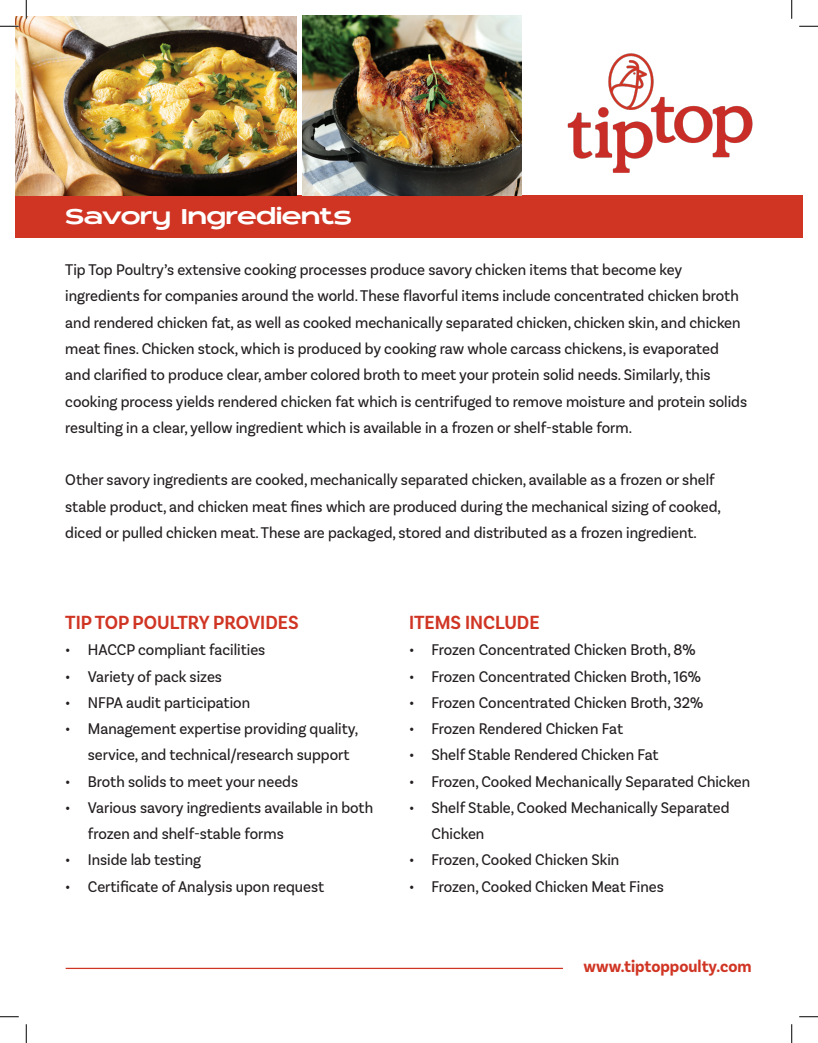
<style>
.page{position:relative;width:818px;height:1043px;background:#fff}
.page>*{position:absolute;margin:0;border:0;box-sizing:border-box;transform-origin:0 0}
.t1{font:21.25px "Farmer's Co op Medium";color:#fff}
.t2{font:600 20px "Basic Sans Narrow";color:#d03524}
.t3{font:700 17.5px "Basic Sans Narrow";color:#d03524}
.t4{font:16.25px/26.2px "Basic Sans Narrow";color:#231f20}
</style>
<div class="page">
<img style="left:567px;top:53px;width:186px;height:120px">
<div style="left:15px;top:195px;width:787px;height:43px;background:#d03524"></div>
<hr style="left:66px;top:967px;width:497px;height:2px;background:#d03524">
<img style="left:15px;top:16px;width:281px;height:179px">
<img style="left:303px;top:15px;width:218px;height:180px">
<svg style="left:0;top:25px;width:19px;height:2px"></svg>
<svg style="left:799px;top:25px;width:19px;height:2px"></svg>
<svg style="left:0;top:1016px;width:19px;height:1px"></svg>
<svg style="left:799px;top:1016px;width:19px;height:1px"></svg>
<svg style="left:25px;top:0;width:2px;height:19px"></svg>
<svg style="left:25px;top:1024px;width:2px;height:18px"></svg>
<svg style="left:791px;top:0;width:1px;height:19px"></svg>
<svg style="left:791px;top:1024px;width:1px;height:18px"></svg>
<p class="t1" style="left:66px;top:201px;width:288px">Savory Ingredients</p>
<p class="t4" style="left:65px;top:257px;width:683px">Tip Top Poultry’s extensive cooking processes produce savory chicken items that become key ingredients for companies around the world. These flavorful items include concentrated chicken broth and rendered chicken fat, as well as cooked mechanically separated chicken, chicken skin, and chicken meat fines. Chicken stock, which is produced by cooking raw whole carcass chickens, is evaporated and clarified to produce clear, amber colored broth to meet your protein solid needs. Similarly, this cooking process yields rendered chicken fat which is centrifuged to remove moisture and protein solids resulting in a clear, yellow ingredient which is available in a frozen or shelf-stable form.</p>
<p class="t4" style="left:65px;top:467px;width:657px">Other savory ingredients are cooked, mechanically separated chicken, available as a frozen or shelf stable product, and chicken meat fines which are produced during the mechanical sizing of cooked, diced or pulled chicken meat. These are packaged, stored and distributed as a frozen ingredient.</p>
<p class="t2" style="left:65px;top:611px;width:235px">TIP TOP POULTRY PROVIDES</p>
<p class="t4" style="left:65px;top:637px;width:201px">• HACCP compliant facilities</p>
<p class="t4" style="left:65px;top:663px;width:158px">• Variety of pack sizes</p>
<p class="t4" style="left:65px;top:689px;width:186px">• NFPA audit participation</p>
<p class="t4" style="left:88px;top:716px;width:272px;text-indent:-22px">• Management expertise providing quality, service, and technical/research support</p>
<p class="t4" style="left:65px;top:768px;width:234px">• Broth solids to meet your needs</p>
<p class="t4" style="left:88px;top:794px;width:287px;text-indent:-22px">• Various savory ingredients available in both frozen and shelf-stable forms</p>
<p class="t4" style="left:65px;top:847px;width:137px">• Inside lab testing</p>
<p class="t4" style="left:65px;top:873px;width:260px">• Certificate of Analysis upon request</p>
<p class="t2" style="left:409px;top:611px;width:132px">ITEMS INCLUDE</p>
<p class="t4" style="left:409px;top:637px;width:288px">• Frozen Concentrated Chicken Broth, 8%</p>
<p class="t4" style="left:409px;top:663px;width:293px">• Frozen Concentrated Chicken Broth, 16%</p>
<p class="t4" style="left:409px;top:689px;width:296px">• Frozen Concentrated Chicken Broth, 32%</p>
<p class="t4" style="left:409px;top:716px;width:216px">• Frozen Rendered Chicken Fat</p>
<p class="t4" style="left:409px;top:742px;width:251px">• Shelf Stable Rendered Chicken Fat</p>
<p class="t4" style="left:409px;top:768px;width:343px">• Frozen, Cooked Mechanically Separated Chicken</p>
<p class="t4" style="left:431px;top:794px;width:299px;text-indent:-22px">• Shelf Stable, Cooked Mechanically Separated<br>Chicken</p>
<p class="t4" style="left:409px;top:847px;width:212px">• Frozen, Cooked Chicken Skin</p>
<p class="t4" style="left:409px;top:873px;width:256px">• Frozen, Cooked Chicken Meat Fines</p>
<p class="t3" style="left:583px;top:957px;width:170px">www.tiptoppoulty.com</p>
</div>
